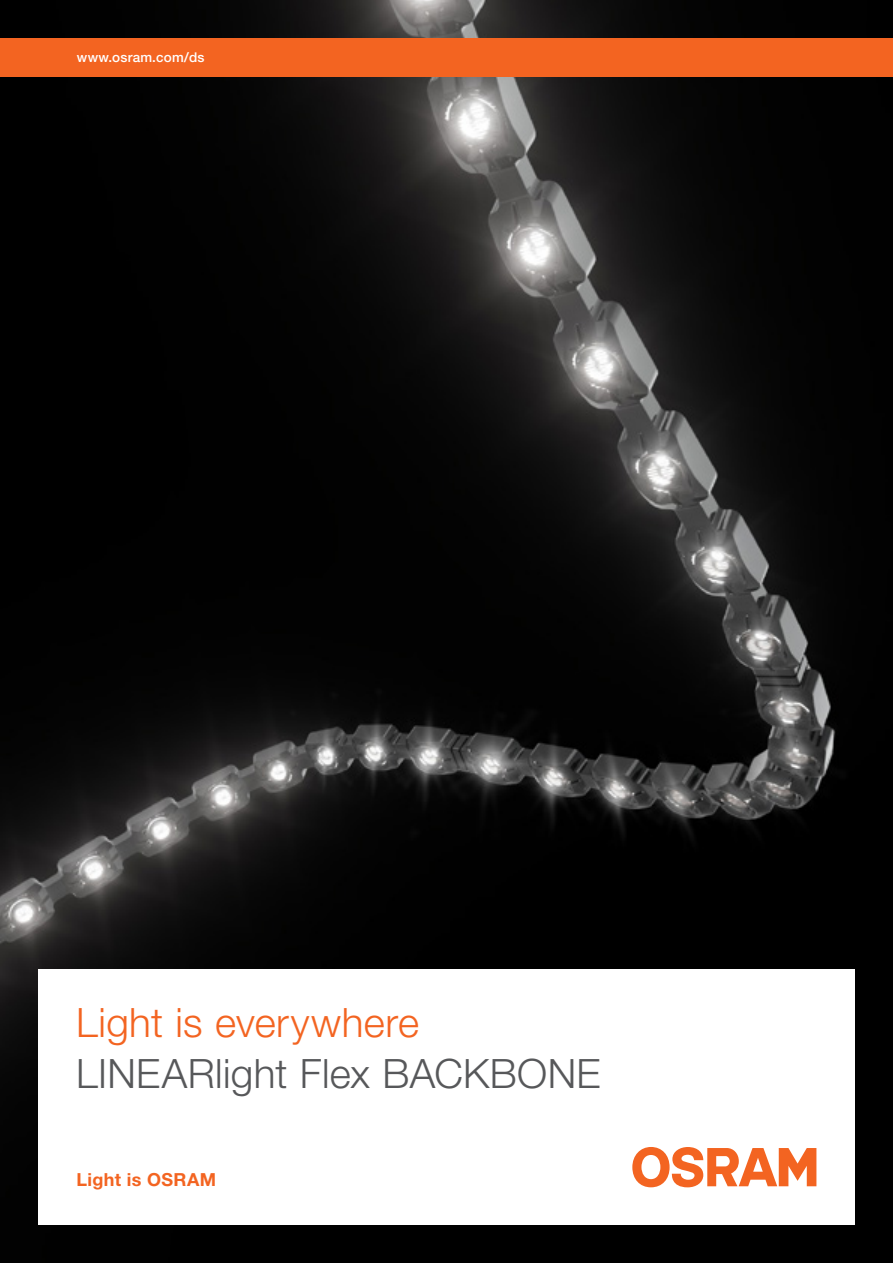
<style>
.page{position:relative;width:893px;height:1263px;background:#fff}
.page>*{position:absolute;margin:0;border:0;box-sizing:border-box;transform-origin:0 0}
.t1{font:300 40.5px "Helvetica Neue LT Pro";letter-spacing:.01em;color:#57585a}
.t2{font:300 40.5px "Helvetica Neue LT Pro";letter-spacing:.01em;color:#f36421}
.t3{font:700 18px "Helvetica Neue LT Pro";letter-spacing:.02em;color:#f36421}
.t4{font:500 13.5px "Helvetica Neue LT Pro";letter-spacing:.015em;color:#fff}
</style>
<div class="page">
<img style="left:0;top:0;width:893px;height:1263px">
<div style="left:38px;top:969px;width:817px;height:256px;background:#fff"></div>
<div style="left:0;top:38px;width:893px;height:39px;background:#f36421"></div>
<svg style="left:632px;top:1147px;width:184px;height:40px"></svg>
<p class="t4" style="left:77px;top:49px;width:129px">www.osram.com/ds</p>
<p class="t2" style="left:76px;top:997px;width:344px">Light is everywhere</p>
<p class="t1" style="left:76px;top:1049px;width:526px">LINEARlight Flex BACKBONE</p>
<p class="t3" style="left:77px;top:1169px;width:141px">Light is OSRAM</p>
</div>
